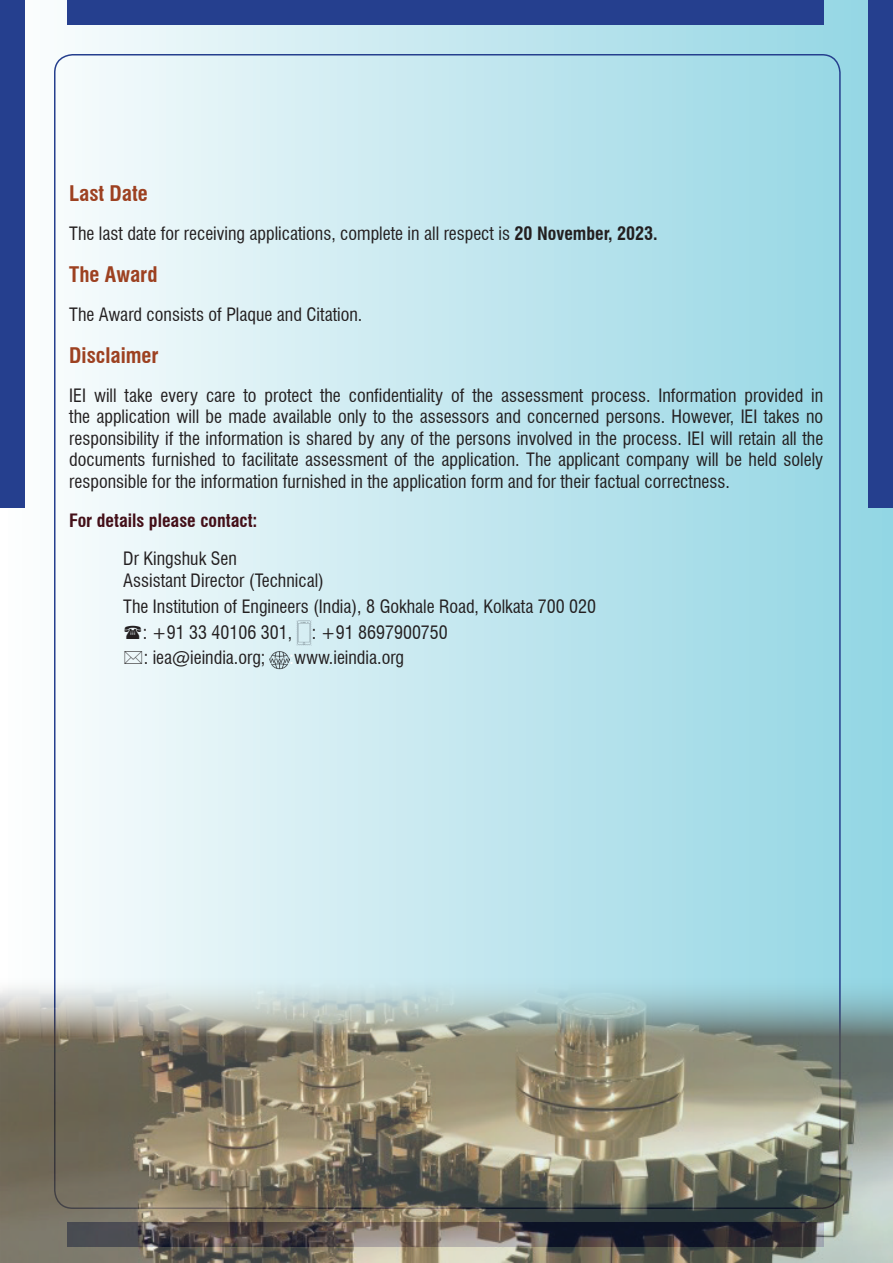
<style>
.page{position:relative;width:893px;height:1263px;background:#fff}
.page>*{position:absolute;margin:0;border:0;box-sizing:border-box;transform-origin:0 0}
.t1{font:700 condensed 21px "Swiss 721 BT";color:#9d4121}
.t2{font:condensed 18px/21.6px "Swiss 721 BT";color:#231f20}
.t3{font:700 condensed 18px "Swiss 721 BT";color:#430f18}
.s1{font-weight:700}
.s2{font-family:"Helvetica";font-stretch:normal;color:#fff}
</style>
<div class="page">
<div style="left:1px;top:0;width:891px;height:1262px;background:linear-gradient(to right,#fcfdfd,#90d3e2)"></div>
<img style="left:297px;top:621px;width:15px;height:25px">
<img style="left:270px;top:651px;width:19px;height:19px">
<div style="left:67px;top:0;width:756px;height:24px;background:#253f8e"></div>
<div style="left:0;top:0;width:24px;height:508px;background:#253f8e"></div>
<div style="left:869px;top:0;width:24px;height:508px;background:#253f8e"></div>
<img style="left:0;top:973px;width:893px;height:290px">
<svg style="left:125px;top:625px;width:16px;height:14px"></svg>
<svg style="left:125px;top:651px;width:17px;height:13px"></svg>
<p class="t1" style="left:69px;top:181px;width:80px">Last Date</p>
<p class="t2" style="left:69px;top:223px;width:590px">The last date for receiving applications, complete in all respect is <span class="s1">20 November, 2023.</span></p>
<p class="t1" style="left:69px;top:262px;width:90px">The Award</p>
<p class="t2" style="left:69px;top:303px;width:295px">The Award consists of Plaque and Citation.</p>
<p class="t1" style="left:69px;top:343px;width:91px">Disclaimer</p>
<p class="t2" style="left:69px;top:384px;width:755px;text-align:justify">IEI will take every care to protect the confidentiality of the assessment process. Information provided in the application will be made available only to the assessors and concerned persons. However, IEI takes no responsibility if the information is shared by any of the persons involved in the process. IEI will retain all the documents furnished to facilitate assessment of the application. The applicant company will be held solely responsible for the information furnished in the application form and for their factual correctness.</p>
<p class="t3" style="left:69px;top:509px;width:190px">For details please contact:</p>
<p class="t2" style="left:123px;top:548px;width:202px">Dr Kingshuk Sen<br>Assistant Director (Technical)</p>
<p class="t2" style="left:143px;top:593px;width:455px;line-height:25.8px;text-indent:-20px">The Institution of Engineers (India), 8 Gokhale Road, Kolkata 700 020 : +91 33 40106 301, : +91 8697900750<br>: iea@ieindia.org;</p>
<p class="t2" style="left:289px;top:647px;width:117px"><span class="s2">:</span>www.ieindia.org</p>
</div>
